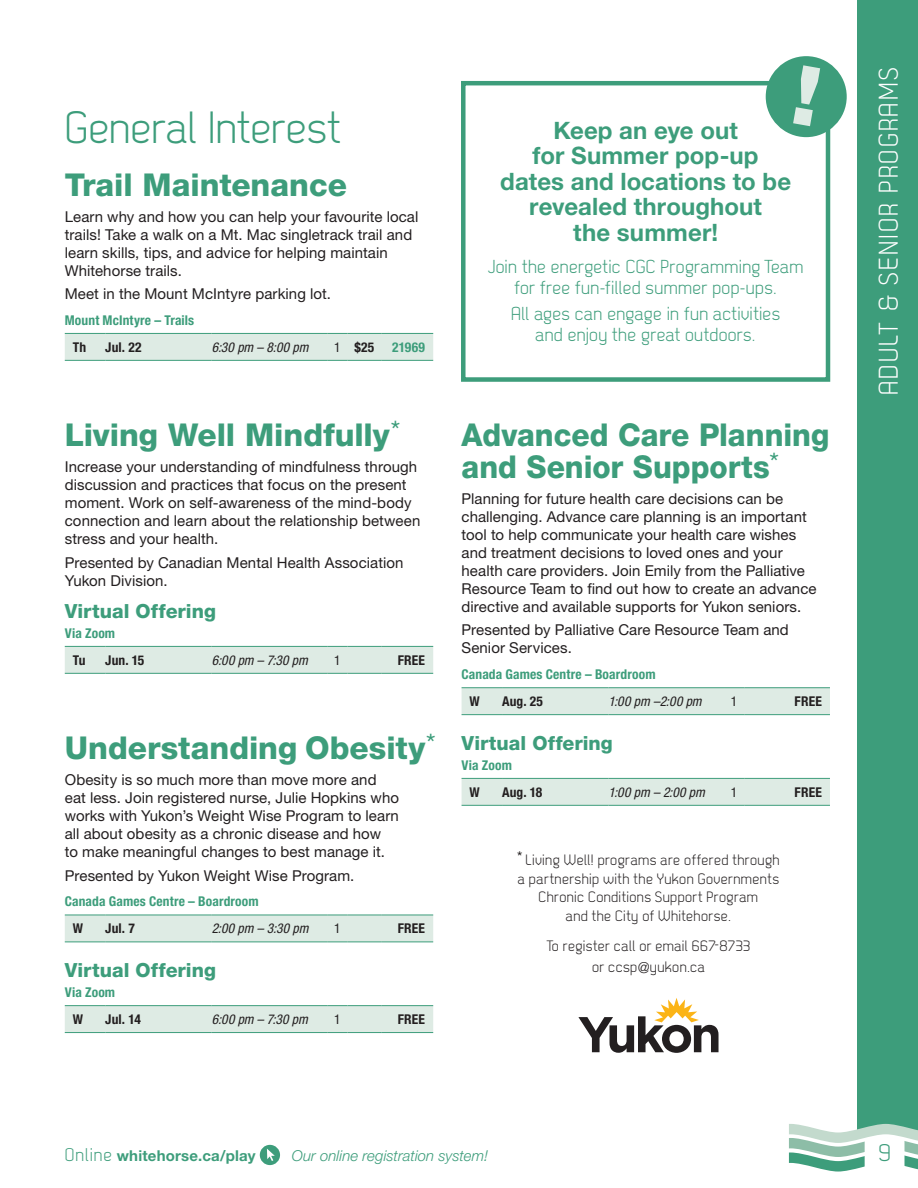
<style>
.page{position:relative;width:918px;height:1188px;background:#fff}
.page>*{position:absolute;margin:0;border:0;box-sizing:border-box;transform-origin:0 0}
.t1{font:45px "Dekar";color:#3d9d7b}
.t2{font:800 31.5px "Helvetica Neue LT Std";color:#3d9d7b}
.t3{font:800 31.5px/31.5px "Helvetica Neue LT Std";color:#3d9d7b;scale:.95 1}
.t4{font:27px "Dekar";letter-spacing:.075em;color:#fff}
.t5{font:700 24px/25.5px "Helvetica Neue LT Std";letter-spacing:.005em;color:#3d9d7b;text-align:center}
.t6{font:24px "Dekar";color:#3d9d7b}
.t7{font:800 19.5px "Helvetica Neue LT Std";letter-spacing:.005em;color:#3d9d7b}
.t8{font:18.75px/21px "Dekar";letter-spacing:.015em;color:#3d9d7b;text-align:center}
.t9{font:15px/18px "Helvetica Neue LT Std";letter-spacing:.005em;color:#231f20}
.t10{font:15px/18.8px "Dekar";letter-spacing:.025em;color:#231f20;text-align:center}
.t11{font:italic 300 15px "Helvetica Neue LT Std";letter-spacing:.005em;color:#3d9d7b}
.t12{font:700 15px "Helvetica Neue LT Std";letter-spacing:.015em;color:#3d9d7b}
.t13{font:700 condensed 13.5px "Helvetica Neue LT Std";letter-spacing:.01em;color:#3d9d7b}
.t14{font:italic condensed 13.5px "Helvetica Neue LT Std";letter-spacing:.005em;color:#231f20}
.t15{font:700 condensed 13.5px "Helvetica Neue LT Std";letter-spacing:.01em;color:#231f20}
.t16{font:condensed 13.5px "Helvetica Neue LT Std";color:#231f20}
.s1{font-weight:400}
.s2{font-family:"Helvetica Neue";font-weight:300}
.s3{font-family:"Dekar";font-weight:400;font-size:18.3px}
</style>
<div class="page">
<svg style="left:65px;top:333px;width:368px;height:28px;background:#d4e6dd"></svg>
<hr style="left:347px;top:360px;width:34px;height:1px;background:#3d9d7b">
<hr style="left:381px;top:333px;width:52px;height:1px;background:#3d9d7b">
<hr style="left:381px;top:360px;width:52px;height:1px;background:#3d9d7b">
<svg style="left:65px;top:646px;width:368px;height:28px;background:#d4e6de"></svg>
<hr style="left:347px;top:673px;width:34px;height:1px;background:#3d9d7b">
<hr style="left:381px;top:646px;width:52px;height:1px;background:#3d9d7b">
<hr style="left:381px;top:673px;width:52px;height:1px;background:#3d9d7b">
<svg style="left:65px;top:915px;width:368px;height:28px;background:#d6e7df"></svg>
<hr style="left:347px;top:942px;width:34px;height:1px;background:#3d9d7b">
<hr style="left:381px;top:915px;width:52px;height:1px;background:#3d9d7b">
<hr style="left:381px;top:942px;width:52px;height:1px;background:#3d9d7b">
<svg style="left:65px;top:1005px;width:368px;height:28px;background:#d4e6dd"></svg>
<hr style="left:347px;top:1032px;width:34px;height:1px;background:#3d9d7b">
<hr style="left:381px;top:1005px;width:52px;height:1px;background:#3d9d7b">
<hr style="left:381px;top:1032px;width:52px;height:1px;background:#3d9d7b">
<svg style="left:462px;top:687px;width:368px;height:28px;background:#d5e6de"></svg>
<hr style="left:744px;top:714px;width:34px;height:1px;background:#3d9d7b">
<hr style="left:778px;top:687px;width:52px;height:1px;background:#3d9d7b">
<hr style="left:778px;top:714px;width:52px;height:1px;background:#3d9d7b">
<svg style="left:462px;top:778px;width:368px;height:28px;background:#d4e6de"></svg>
<hr style="left:744px;top:805px;width:34px;height:1px;background:#3d9d7b">
<hr style="left:778px;top:778px;width:52px;height:1px;background:#3d9d7b">
<hr style="left:778px;top:805px;width:52px;height:1px;background:#3d9d7b">
<svg style="left:578px;top:998px;width:141px;height:55px"></svg>
<div style="left:461px;top:81px;width:369px;height:301px;border:4px solid #3d9d7b"></div>
<div style="left:766px;top:56px;width:81px;height:81px;background:#3d9d7b;border-radius:50%"></div>
<svg style="left:793px;top:65px;width:27px;height:61px"></svg>
<div style="left:857px;top:0;width:61px;height:1134px;background:#3d9d7b"></div>
<svg style="left:260px;top:1145px;width:20px;height:20px"></svg>
<svg style="left:789px;top:1124px;width:129px;height:48px"></svg>
<h1 class="t1" style="left:65px;top:105px;width:277px">General Interest</h1>
<h2 class="t2" style="left:65px;top:166px;width:284px">Trail Maintenance</h2>
<p class="t9" style="left:65px;top:207px;width:355px">Learn why and how you can help your favourite local trails! Take a walk on a Mt. Mac singletrack trail and learn skills, tips, and advice for helping maintain Whitehorse trails.</p>
<p class="t9" style="left:65px;top:285px;width:268px">Meet in the Mount McIntyre parking lot.</p>
<p class="t13" style="left:65px;top:312px;width:131px">Mount McIntyre – Trails</p>
<p class="t15" style="left:73px;top:339px;width:15px">Th</p>
<p class="t15" style="left:105px;top:339px;width:38px">Jul. 22</p>
<p class="t14" style="left:212px;top:339px;width:98px">6:30 pm – 8:00 pm</p>
<p class="t15" style="left:334px;top:339px;width:42px"><span class="s1">1</span> $25</p>
<p class="t13" style="left:392px;top:339px;width:34px">21969</p>
<h3 class="t5" style="left:500px;top:117px;width:293px">Keep an eye out<br>for Summer pop-up dates and locations to be revealed throughout<br>the summer!</h3>
<p class="t8" style="left:488px;top:256px;width:317px">Join the energetic CGC Programming Team for free fun-filled summer pop-ups.</p>
<p class="t8" style="left:511px;top:304px;width:270px">All ages can engage in fun activities and enjoy the great outdoors.</p>
<h2 class="t2" style="left:65px;top:416px;width:337px">Living Well Mindfully<sup>*</sup></h2>
<p class="t9" style="left:65px;top:458px;width:357px">Increase your understanding of mindfulness through discussion and practices that focus on the present moment. Work on self-awareness of the mind-body connection and learn about the relationship between stress and your health.</p>
<p class="t9" style="left:65px;top:553px;width:340px">Presented by Canadian Mental Health Association<br>Yukon Division.</p>
<h3 class="t7" style="left:65px;top:599px;width:153px">Virtual Offering</h3>
<p class="t13" style="left:65px;top:625px;width:52px">Via Zoom</p>
<p class="t15" style="left:73px;top:652px;width:14px">Tu</p>
<p class="t15" style="left:105px;top:652px;width:41px">Jun. 15</p>
<p class="t14" style="left:212px;top:652px;width:98px">6:00 pm – 7:30 pm</p>
<p class="t16" style="left:334px;top:652px;width:8px">1</p>
<p class="t15" style="left:398px;top:652px;width:29px">FREE</p>
<h2 class="t2" style="left:65px;top:729px;width:372px">Understanding Obesity<sup>*</sup></h2>
<p class="t9" style="left:65px;top:771px;width:336px">Obesity is so much more than move more and eat less. Join registered nurse, Julie Hopkins who works with Yukon’s Weight Wise Program to learn all about obesity as a chronic disease and how<br>to make meaningful changes to best manage it.</p>
<p class="t9" style="left:65px;top:866px;width:291px">Presented by Yukon Weight Wise Program.</p>
<p class="t13" style="left:65px;top:894px;width:196px">Canada Games Centre – Boardroom</p>
<p class="t15" style="left:73px;top:920px;width:12px">W</p>
<p class="t15" style="left:105px;top:920px;width:31px">Jul. 7</p>
<p class="t14" style="left:212px;top:921px;width:98px">2:00 pm – 3:30 pm</p>
<p class="t16" style="left:334px;top:921px;width:8px">1</p>
<p class="t15" style="left:398px;top:920px;width:29px">FREE</p>
<h3 class="t7" style="left:65px;top:958px;width:153px">Virtual Offering</h3>
<p class="t13" style="left:65px;top:984px;width:52px">Via Zoom</p>
<p class="t15" style="left:73px;top:1011px;width:12px">W</p>
<p class="t15" style="left:105px;top:1011px;width:37px">Jul. 14</p>
<p class="t14" style="left:212px;top:1011px;width:98px">6:00 pm – 7:30 pm</p>
<p class="t16" style="left:334px;top:1011px;width:8px">1</p>
<p class="t15" style="left:398px;top:1011px;width:29px">FREE</p>
<h2 class="t3" style="left:462px;top:419px;width:389px">Advanced Care Planning and Senior Supports<sup>*</sup></h2>
<p class="t9" style="left:462px;top:490px;width:357px">Planning for future health care decisions can be challenging. Advance care planning is an important tool to help communicate your health care wishes and treatment decisions to loved ones and your health care providers. Join Emily from the Palliative Resource Team to find out how to create an advance directive and available supports for Yukon seniors.</p>
<p class="t9" style="left:462px;top:621px;width:329px">Presented by Palliative Care Resource Team and<br>Senior Services.</p>
<p class="t13" style="left:462px;top:666px;width:196px">Canada Games Centre – Boardroom</p>
<p class="t15" style="left:470px;top:693px;width:12px">W</p>
<p class="t15" style="left:502px;top:693px;width:43px">Aug. 25</p>
<p class="t14" style="left:608px;top:693px;width:95px">1:00 pm –2:00 pm</p>
<p class="t16" style="left:731px;top:693px;width:8px">1</p>
<p class="t15" style="left:795px;top:693px;width:29px">FREE</p>
<h3 class="t7" style="left:462px;top:731px;width:153px">Virtual Offering</h3>
<p class="t13" style="left:462px;top:757px;width:52px">Via Zoom</p>
<p class="t15" style="left:470px;top:784px;width:12px">W</p>
<p class="t15" style="left:502px;top:784px;width:42px">Aug. 18</p>
<p class="t14" style="left:608px;top:784px;width:98px">1:00 pm – 2:00 pm</p>
<p class="t16" style="left:731px;top:784px;width:8px">1</p>
<p class="t15" style="left:795px;top:784px;width:29px">FREE</p>
<p class="t10" style="left:517px;top:851px;width:264px"><sup>*</sup> Living Well! programs are offered through a partnership with the Yukon Governments Chronic Conditions Support Program<br>and the City of Whitehorse.</p>
<p class="t10" style="left:547px;top:936px;width:205px;line-height:21px">To register call or email 667-8733 or ccsp<span class="s2">@</span>yukon.ca</p>
<h3 class="t4" style="left:875px;top:395px;width:329px;rotate:-90deg">ADULT &amp; SENIOR PROGRAMS</h3>
<p class="t12" style="left:65px;top:1146px;width:192px"><span class="s3">Online</span> whitehorse.ca/play</p>
<p class="t11" style="left:292px;top:1147px;width:198px">Our online registration system!</p>
<h3 class="t6" style="left:878px;top:1141px;width:14px">9</h3>
</div>
